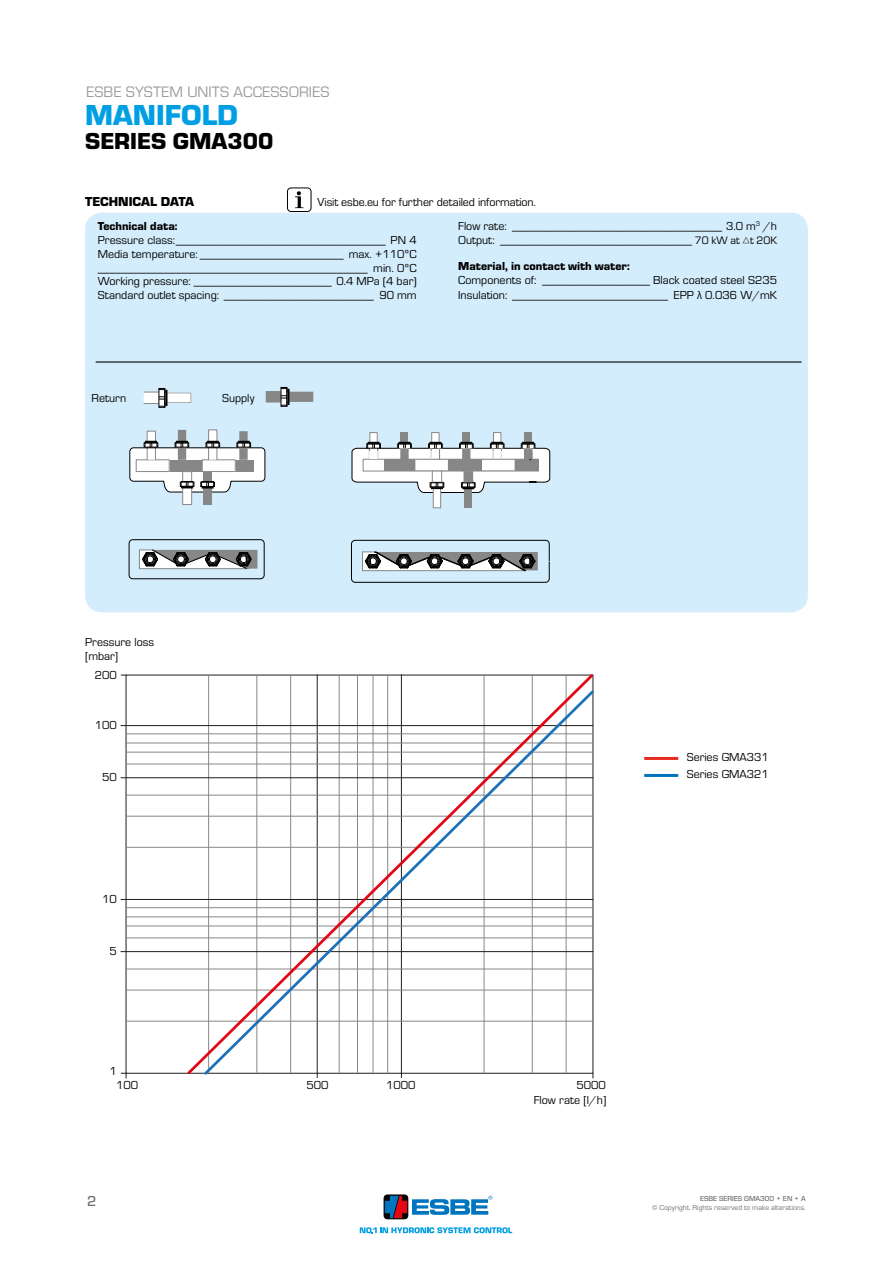
<style>
.page{position:relative;width:893px;height:1263px;background:#fff}
.page>*{position:absolute;margin:0;border:0;box-sizing:border-box;transform-origin:0 0}
.t1{font:700 30px "ESBE Eurostile";color:#009fe3}
.t2{font:700 24px "ESBE Eurostile";color:#000}
.t3{font:15.75px "ESBE Eurostile";color:#9d9d9c}
.t4{font:500 15px "ESBE Eurostile";color:#706f6f}
.t5{font:700 13.5px "ESBE Eurostile";color:#000}
.t6{font:12px/13.8px "ESBE Eurostile";color:#000}
.t7{font:700 12px "ESBE Eurostile";color:#000}
.t8{font:7.5px "ESBE Eurostile";color:#706f6f}
.t9{font:500 7.5px "ESBE Eurostile";color:#706f6f}
.s1{font-size:11.25px}
</style>
<div class="page">
<div style="left:85px;top:213px;width:723px;height:399px;background:#d4edfc;border-radius:17px"></div>
<hr style="left:96px;top:361px;width:705px;height:2px;background:#000">
<hr style="left:317px;top:674px;width:1px;height:404px;background:#1d1d1b">
<hr style="left:401px;top:674px;width:1px;height:404px;background:#1d1d1b">
<hr style="left:121px;top:951px;width:472px;height:1px;background:#1d1d1b">
<hr style="left:121px;top:899px;width:472px;height:1px;background:#1d1d1b">
<hr style="left:121px;top:777px;width:472px;height:1px;background:#1d1d1b">
<hr style="left:126px;top:1021px;width:467px;height:1px;background:#878787">
<hr style="left:126px;top:990px;width:467px;height:1px;background:#878787">
<hr style="left:126px;top:969px;width:467px;height:1px;background:#878787">
<hr style="left:126px;top:937px;width:467px;height:1px;background:#878787">
<hr style="left:126px;top:926px;width:467px;height:1px;background:#878787">
<hr style="left:126px;top:916px;width:467px;height:1px;background:#878787">
<hr style="left:126px;top:907px;width:467px;height:1px;background:#878787">
<hr style="left:126px;top:847px;width:467px;height:1px;background:#878787">
<hr style="left:126px;top:816px;width:467px;height:1px;background:#878787">
<hr style="left:126px;top:795px;width:467px;height:1px;background:#878787">
<hr style="left:126px;top:764px;width:467px;height:1px;background:#878787">
<hr style="left:126px;top:752px;width:467px;height:1px;background:#878787">
<hr style="left:126px;top:743px;width:467px;height:1px;background:#878787">
<hr style="left:126px;top:733px;width:467px;height:1px;background:#878787">
<hr style="left:121px;top:725px;width:472px;height:1px;background:#1d1d1b">
<svg style="left:121px;top:1073px;width:6px;height:5px"></svg>
<svg style="left:185px;top:674px;width:409px;height:400px"></svg>
<svg style="left:202px;top:688px;width:392px;height:389px"></svg>
<hr style="left:644px;top:757px;width:34px;height:3px;background:#e62a22">
<hr style="left:644px;top:774px;width:34px;height:3px;background:#0074bc">
<svg style="left:129px;top:430px;width:136px;height:75px"></svg>
<div style="left:129px;top:539px;width:135px;height:40px;border:1px solid #000;border-radius:4px"></div>
<svg style="left:139px;top:549px;width:118px;height:20px;background:#8a8b8c"></svg>
<div style="left:401px;top:433px;width:7px;height:11px;background:#878787"></div>
<div style="left:432px;top:433px;width:7px;height:11px;background:#fff"></div>
<div style="left:432px;top:432px;width:7px;height:12px;border:1px solid #878787"></div>
<div style="left:463px;top:433px;width:7px;height:11px;background:#878787"></div>
<div style="left:493px;top:433px;width:8px;height:11px;background:#fff"></div>
<div style="left:493px;top:432px;width:8px;height:12px;border:1px solid #878787"></div>
<div style="left:524px;top:433px;width:8px;height:11px;background:#878787"></div>
<div style="left:370px;top:433px;width:7px;height:11px;background:#fff"></div>
<div style="left:370px;top:432px;width:7px;height:12px;border:1px solid #878787"></div>
<div style="left:433px;top:487px;width:8px;height:21px;background:#fff"></div>
<div style="left:433px;top:487px;width:8px;height:21px;border:1px solid #878787"></div>
<div style="left:464px;top:482px;width:8px;height:26px;background:#878787"></div>
<svg style="left:352px;top:442px;width:198px;height:51px"></svg>
<svg style="left:351px;top:540px;width:199px;height:43px"></svg>
<div style="left:287px;top:188px;width:24px;height:24px;border:1px solid #000;border-radius:4px"></div>
<svg style="left:295px;top:191px;width:8px;height:17px"></svg>
<div style="left:287px;top:392px;width:26px;height:10px;background:#878787"></div>
<svg style="left:266px;top:387px;width:23px;height:20px"></svg>
<svg style="left:143px;top:388px;width:48px;height:20px"></svg>
<svg style="left:360px;top:1227px;width:152px;height:6px"></svg>
<div style="left:384px;top:1195px;width:24px;height:24px;border:1px solid #000;border-radius:3px"></div>
<svg style="left:385px;top:1196px;width:107px;height:22px"></svg>
<h3 class="t3" style="left:86px;top:83px;width:245px">ESBE SYSTEM UNITS ACCESSORIES</h3>
<h1 class="t1" style="left:85px;top:99px;width:155px">MANIFOLD</h1>
<h2 class="t2" style="left:85px;top:128px;width:190px">SERIES GMA300</h2>
<p class="t5" style="left:85px;top:194px;width:111px">TECHNICAL DATA</p>
<p class="t6" style="left:318px;top:195px;width:220px">Visit esbe.eu for further detailed information.</p>
<p class="t7" style="left:98px;top:219px;width:81px">Technical data:</p>
<p class="t6" style="left:98px;top:233px;width:320px;text-align:justify">Pressure class:___________________________________ PN 4<br>Media temperature: ________________________ max. +110ºC _____________________________________________ min. 0ºC Working pressure: _______________________ 0.4 MPa (4 bar)<br>Standard outlet spacing: _________________________ 90 mm</p>
<p class="t6" style="left:92px;top:391px;width:36px">Return</p>
<p class="t6" style="left:222px;top:391px;width:34px">Supply</p>
<p class="t6" style="left:458px;top:219px;width:320px">Flow rate: ___________________________________ 3.0 m<sup>3</sup> /h<br>Output: ________________________________ <span class="s1">70 kW at △t 20K</span></p>
<p class="t7" style="left:458px;top:260px;width:173px">Material, in contact with water:</p>
<p class="t6" style="left:458px;top:273px;width:320px;line-height:14.4px">Components of: __________________ Black coated steel S235<br>Insulation: __________________________ EPP λ 0.036 W/mK</p>
<p class="t6" style="left:85px;top:635px;width:71px;line-height:14.4px">Pressure loss [mbar]</p>
<p class="t6" style="left:95px;top:668px;width:24px">200</p>
<p class="t6" style="left:95px;top:718px;width:24px">100</p>
<p class="t6" style="left:102px;top:770px;width:16px">50</p>
<p class="t6" style="left:102px;top:892px;width:16px">10</p>
<p class="t6" style="left:110px;top:944px;width:9px">5</p>
<p class="t6" style="left:110px;top:1065px;width:9px">1</p>
<p class="t6" style="left:687px;top:749px;width:84px;line-height:17px">Series GMA331<br>Series GMA321</p>
<p class="t6" style="left:116px;top:1078px;width:24px">100</p>
<p class="t6" style="left:306px;top:1078px;width:24px">500</p>
<p class="t6" style="left:386px;top:1078px;width:31px">1000</p>
<p class="t6" style="left:576px;top:1078px;width:31px">5000</p>
<p class="t4" style="left:87px;top:1193px;width:11px">2</p>
<p class="t6" style="left:534px;top:1093px;width:74px">Flow rate [l/h]</p>
<p class="t9" style="left:700px;top:1194px;width:107px">ESBE SERIES GMA300 • EN • A</p>
<p class="t8" style="left:652px;top:1203px;width:155px">© Copyright. Rights reserved to make alterations.</p>
</div>
